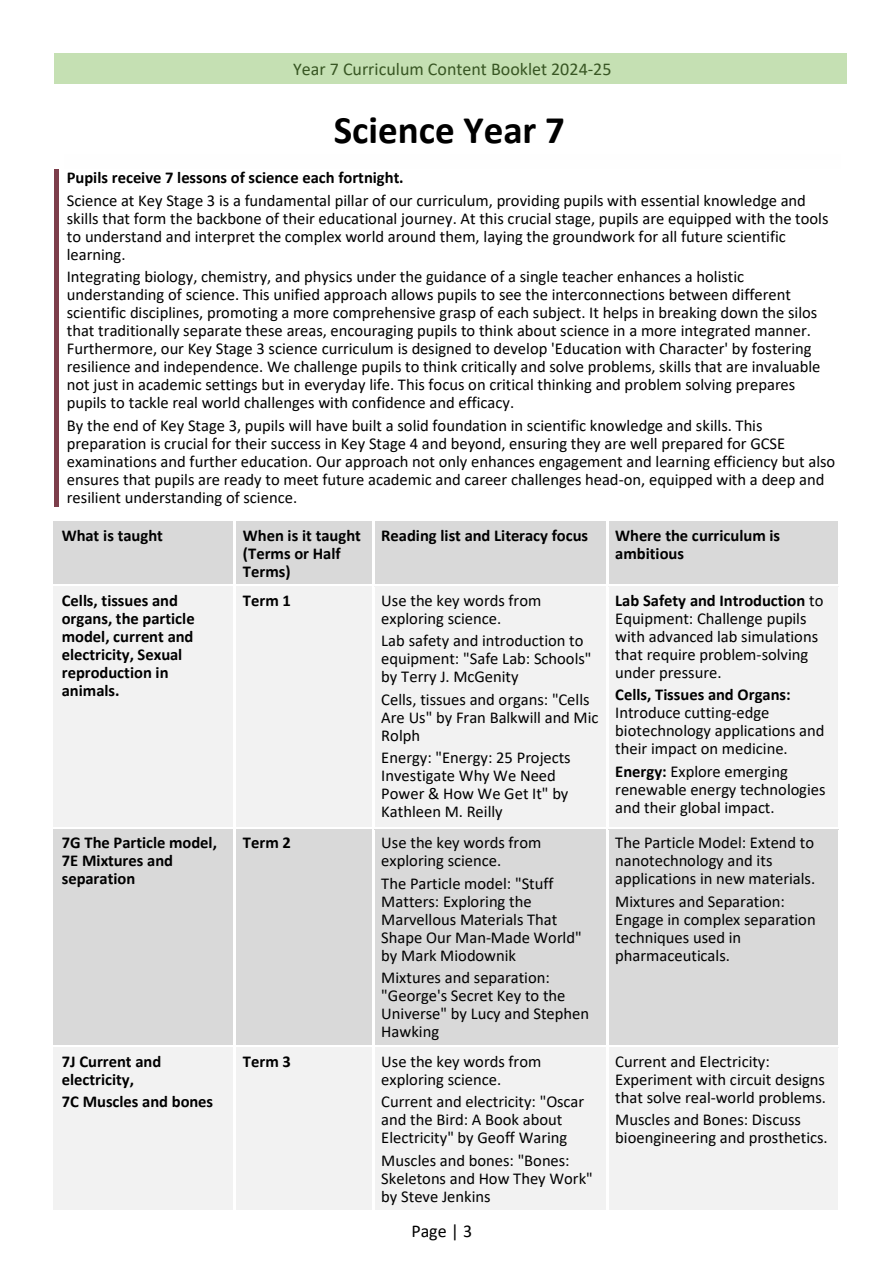
<style>
.page{position:relative;width:893px;height:1264px;background:#fff}
.page>*{position:absolute;margin:0;border:0;box-sizing:border-box;transform-origin:0 0}
.t1{font:700 39px "Calibri";color:#000}
.t2{font:18px "Calibri";color:#385623}
.t3{font:18px "Calibri";color:#000}
.t4{font:16.5px/18px "Calibri";color:#000}
.t5{font:700 16.5px/18px "Calibri";letter-spacing:-.005em;color:#000}
.s1{font-weight:700}
</style>
<div class="page">
<div style="left:54px;top:53px;width:792px;height:31px;background:#c5e0b3"></div>
<div style="left:54px;top:169px;width:5px;height:22px;background:#7c3e4b"></div>
<div style="left:54px;top:191px;width:5px;height:18px;background:#7c3e4b"></div>
<div style="left:54px;top:209px;width:5px;height:18px;background:#7c3e4b"></div>
<div style="left:54px;top:227px;width:5px;height:18px;background:#7c3e4b"></div>
<div style="left:54px;top:245px;width:5px;height:23px;background:#7c3e4b"></div>
<div style="left:54px;top:268px;width:5px;height:18px;background:#7c3e4b"></div>
<div style="left:54px;top:286px;width:5px;height:18px;background:#7c3e4b"></div>
<div style="left:54px;top:304px;width:5px;height:18px;background:#7c3e4b"></div>
<div style="left:54px;top:322px;width:5px;height:18px;background:#7c3e4b"></div>
<div style="left:54px;top:340px;width:5px;height:18px;background:#7c3e4b"></div>
<div style="left:54px;top:358px;width:5px;height:18px;background:#7c3e4b"></div>
<div style="left:54px;top:376px;width:5px;height:18px;background:#7c3e4b"></div>
<div style="left:54px;top:394px;width:5px;height:22px;background:#7c3e4b"></div>
<div style="left:54px;top:416px;width:5px;height:18px;background:#7c3e4b"></div>
<div style="left:54px;top:434px;width:5px;height:18px;background:#7c3e4b"></div>
<div style="left:54px;top:452px;width:5px;height:18px;background:#7c3e4b"></div>
<div style="left:54px;top:470px;width:5px;height:18px;background:#7c3e4b"></div>
<div style="left:54px;top:488px;width:5px;height:18px;background:#7c3e4b"></div>
<div style="left:54px;top:521px;width:180px;height:63px;background:#d9d9d9"></div>
<div style="left:236px;top:521px;width:136px;height:63px;background:#d9d9d9"></div>
<div style="left:374px;top:521px;width:232px;height:63px;background:#d9d9d9"></div>
<div style="left:608px;top:521px;width:230px;height:63px;background:#d9d9d9"></div>
<div style="left:54px;top:586px;width:180px;height:241px;background:#f2f2f2"></div>
<div style="left:236px;top:586px;width:136px;height:241px;background:#f2f2f2"></div>
<div style="left:374px;top:586px;width:232px;height:241px;background:#f2f2f2"></div>
<div style="left:608px;top:586px;width:230px;height:241px;background:#f2f2f2"></div>
<hr style="left:54px;top:826px;width:181px;height:1px;background:#d9d9d9">
<hr style="left:235px;top:826px;width:138px;height:1px;background:#d9d9d9">
<hr style="left:234px;top:587px;width:2px;height:240px;background:#fff">
<hr style="left:373px;top:826px;width:234px;height:1px;background:#d9d9d9">
<hr style="left:372px;top:587px;width:2px;height:240px;background:#fff">
<hr style="left:607px;top:826px;width:231px;height:1px;background:#d9d9d9">
<hr style="left:606px;top:587px;width:2px;height:240px;background:#fff">
<div style="left:54px;top:829px;width:180px;height:216px;background:#d9d9d9"></div>
<div style="left:236px;top:829px;width:136px;height:216px;background:#d9d9d9"></div>
<div style="left:374px;top:829px;width:232px;height:216px;background:#d9d9d9"></div>
<div style="left:608px;top:829px;width:230px;height:216px;background:#d9d9d9"></div>
<div style="left:54px;top:1047px;width:180px;height:162px;background:#f2f2f2"></div>
<div style="left:236px;top:1047px;width:136px;height:162px;background:#f2f2f2"></div>
<div style="left:374px;top:1047px;width:232px;height:162px;background:#f2f2f2"></div>
<div style="left:608px;top:1047px;width:230px;height:162px;background:#f2f2f2"></div>
<p class="t2" style="left:293px;top:56px;width:320px">Year 7 Curriculum Content Booklet 2024-25</p>
<p class="t1" style="left:334px;top:102px;width:233px">Science Year 7</p>
<p class="t5" style="left:67px;top:168px;width:338px">Pupils receive 7 lessons of science each fortnight.</p>
<p class="t4" style="left:67px;top:191px;width:763px">Science at Key Stage 3 is a fundamental pillar of our curriculum, providing pupils with essential knowledge and skills that form the backbone of their educational journey. At this crucial stage, pupils are equipped with the tools to understand and interpret the complex world around them, laying the groundwork for all future scientific learning.</p>
<p class="t4" style="left:67px;top:267px;width:755px">Integrating biology, chemistry, and physics under the guidance of a single teacher enhances a holistic understanding of science. This unified approach allows pupils to see the interconnections between different scientific disciplines, promoting a more comprehensive grasp of each subject. It helps in breaking down the silos that traditionally separate these areas, encouraging pupils to think about science in a more integrated manner.<br>Furthermore, our Key Stage 3 science curriculum is designed to develop 'Education with Character' by fostering resilience and independence. We challenge pupils to think critically and solve problems, skills that are invaluable not just in academic settings but in everyday life. This focus on critical thinking and problem solving prepares pupils to tackle real world challenges with confidence and efficacy.</p>
<p class="t4" style="left:67px;top:416px;width:770px">By the end of Key Stage 3, pupils will have built a solid foundation in scientific knowledge and skills. This preparation is crucial for their success in Key Stage 4 and beyond, ensuring they are well prepared for GCSE examinations and further education. Our approach not only enhances engagement and learning efficiency but also ensures that pupils are ready to meet future academic and career challenges head-on, equipped with a deep and resilient understanding of science.</p>
<p class="t5" style="left:62px;top:525px;width:103px">What is taught</p>
<p class="t5" style="left:243px;top:525px;width:119px">When is it taught (Terms or Half<br>Terms)</p>
<p class="t5" style="left:381px;top:525px;width:208px">Reading list and Literacy focus</p>
<p class="t5" style="left:615px;top:525px;width:166px">Where the curriculum is ambitious</p>
<p class="t5" style="left:62px;top:591px;width:134px">Cells, tissues and organs, the particle model, current and electricity, Sexual reproduction in animals.</p>
<p class="t5" style="left:243px;top:591px;width:49px">Term 1</p>
<p class="t4" style="left:381px;top:590px;width:161px">Use the key words from exploring science.</p>
<p class="t4" style="left:615px;top:590px;width:210px"><span class="s1">Lab Safety and Introduction</span> to<br>Equipment: Challenge pupils with advanced lab simulations that require problem-solving under pressure.</p>
<p class="t4" style="left:615px;top:685px;width:211px"><span class="s1">Cells, Tissues and Organs:<br></span>Introduce cutting-edge biotechnology applications and their impact on medicine.</p>
<p class="t4" style="left:615px;top:761px;width:212px"><span class="s1">Energy:</span> Explore emerging renewable energy technologies and their global impact.</p>
<p class="t4" style="left:381px;top:631px;width:212px">Lab safety and introduction to equipment: "Safe Lab: Schools" by Terry J. McGenity</p>
<p class="t4" style="left:381px;top:689px;width:219px">Cells, tissues and organs: "Cells<br>Are Us" by Fran Balkwill and Mic<br>Rolph</p>
<p class="t4" style="left:381px;top:748px;width:191px">Energy: "Energy: 25 Projects<br>Investigate Why We Need<br>Power &amp; How We Get It" by<br>Kathleen M. Reilly</p>
<p class="t5" style="left:62px;top:833px;width:157px">7G The Particle model,<br>7E Mixtures and separation</p>
<p class="t5" style="left:243px;top:833px;width:49px">Term 2</p>
<p class="t4" style="left:381px;top:833px;width:161px">Use the key words from exploring science.</p>
<p class="t4" style="left:381px;top:873px;width:202px">The Particle model: "Stuff<br>Matters: Exploring the<br>Marvellous Materials That<br>Shape Our Man-Made World" by Mark Miodownik</p>
<p class="t4" style="left:381px;top:968px;width:209px">Mixtures and separation: "George's Secret Key to the<br>Universe" by Lucy and Stephen<br>Hawking</p>
<p class="t5" style="left:62px;top:1051px;width:101px">7J Current and electricity,</p>
<p class="t5" style="left:62px;top:1092px;width:153px">7C Muscles and bones</p>
<p class="t5" style="left:243px;top:1051px;width:49px">Term 3</p>
<p class="t4" style="left:381px;top:1051px;width:161px">Use the key words from exploring science.</p>
<p class="t4" style="left:381px;top:1092px;width:204px">Current and electricity: "Oscar and the Bird: A Book about<br>Electricity" by Geoff Waring</p>
<p class="t4" style="left:381px;top:1150px;width:213px">Muscles and bones: "Bones:<br>Skeletons and How They Work" by Steve Jenkins</p>
<p class="t3" style="left:411px;top:1218px;width:62px">Page | 3</p>
<p class="t4" style="left:615px;top:833px;width:201px">The Particle Model: Extend to nanotechnology and its applications in new materials.</p>
<p class="t4" style="left:615px;top:891px;width:202px">Mixtures and Separation:<br>Engage in complex separation techniques used in pharmaceuticals.</p>
<p class="t4" style="left:615px;top:1051px;width:212px">Current and Electricity:<br>Experiment with circuit designs that solve real-world problems.</p>
<p class="t4" style="left:615px;top:1110px;width:214px">Muscles and Bones: Discuss bioengineering and prosthetics.</p>
</div>
